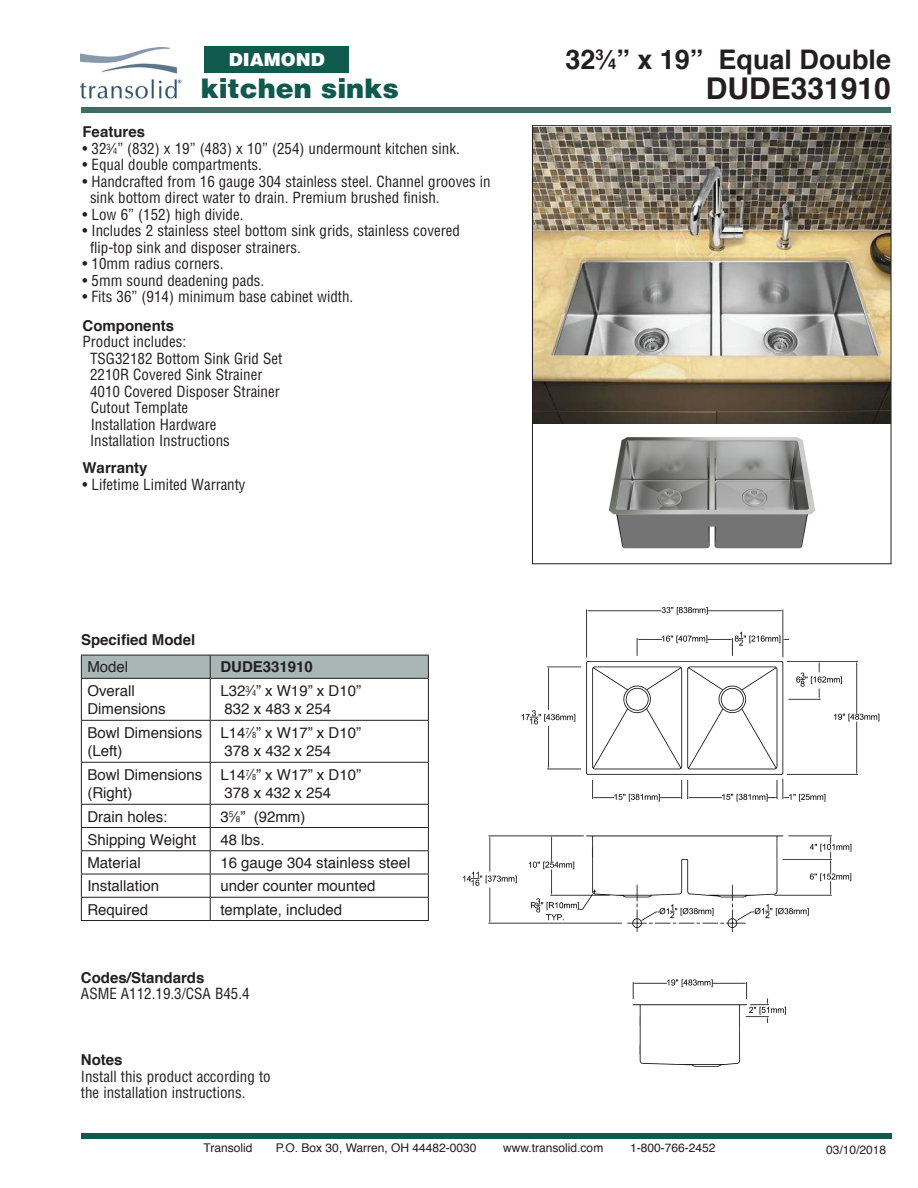
<style>
.page{position:relative;width:918px;height:1188px;background:#fff}
.page>*{position:absolute;margin:0;border:0;box-sizing:border-box;transform-origin:0 0}
.t1{font:700 30px "Helvetica";color:#231f20}
.t2{font:700 27px "Helvetica";color:#231f20}
.t3{font:900 27px "Helvetica";color:#0f594d}
.t4{font:900 18px "Helvetica";color:#fff}
.t5{font:condensed 15px/16.5px "Helvetica";color:#231f20}
.t6{font:15px/18px "Helvetica";color:#231f20}
.t7{font:700 15px "Helvetica";color:#231f20}
.t8{font:12px "Helvetica";color:#231f20}
.s1{font-size:8.25px}
.s2{font-stretch:condensed}
.s3{font-stretch:condensed;font-size:8.25px}
.s4{font-size:14.85px}
</style>
<div class="page">
<img style="left:81px;top:47px;width:101px;height:52px">
<div style="left:81px;top:107px;width:810px;height:6px;background:#3c6e65"></div>
<div style="left:81px;top:1134px;width:810px;height:5px;background:#0f594d"></div>
<img style="left:463px;top:607px;width:417px;height:325px">
<hr style="left:81px;top:678px;width:129px;height:1px;background:#231f20">
<hr style="left:81px;top:679px;width:1px;height:41px;background:#231f20">
<hr style="left:81px;top:721px;width:1px;height:41px;background:#231f20">
<hr style="left:81px;top:763px;width:1px;height:41px;background:#231f20">
<hr style="left:81px;top:804px;width:129px;height:1px;background:#231f20">
<hr style="left:81px;top:827px;width:129px;height:1px;background:#231f20">
<hr style="left:81px;top:850px;width:129px;height:1px;background:#231f20">
<hr style="left:81px;top:874px;width:129px;height:1px;background:#231f20">
<hr style="left:81px;top:897px;width:129px;height:1px;background:#231f20">
<svg style="left:81px;top:805px;width:1px;height:115px"></svg>
<hr style="left:81px;top:920px;width:129px;height:1px;background:#231f20">
<hr style="left:210px;top:678px;width:219px;height:1px;background:#231f20">
<hr style="left:210px;top:679px;width:1px;height:41px;background:#231f20">
<hr style="left:428px;top:679px;width:1px;height:41px;background:#231f20">
<hr style="left:210px;top:721px;width:1px;height:41px;background:#231f20">
<hr style="left:428px;top:721px;width:1px;height:41px;background:#231f20">
<hr style="left:210px;top:763px;width:1px;height:41px;background:#231f20">
<hr style="left:428px;top:763px;width:1px;height:41px;background:#231f20">
<hr style="left:210px;top:804px;width:219px;height:1px;background:#231f20">
<hr style="left:210px;top:827px;width:219px;height:1px;background:#231f20">
<hr style="left:210px;top:850px;width:219px;height:1px;background:#231f20">
<hr style="left:210px;top:874px;width:219px;height:1px;background:#231f20">
<hr style="left:210px;top:897px;width:219px;height:1px;background:#231f20">
<svg style="left:210px;top:805px;width:1px;height:115px"></svg>
<svg style="left:428px;top:805px;width:1px;height:115px"></svg>
<hr style="left:210px;top:920px;width:219px;height:1px;background:#231f20">
<svg style="left:81px;top:655px;width:348px;height:23px;background:#a3b1ae"></svg>
<hr style="left:81px;top:720px;width:129px;height:1px;background:#231f20">
<hr style="left:210px;top:720px;width:219px;height:1px;background:#231f20">
<hr style="left:81px;top:762px;width:129px;height:1px;background:#231f20">
<hr style="left:210px;top:762px;width:219px;height:1px;background:#231f20">
<div style="left:204px;top:46px;width:145px;height:27px;background:#0f594d"></div>
<img style="left:534px;top:127px;width:355px;height:296px">
<img style="left:608px;top:437px;width:208px;height:112px">
<img style="left:632px;top:979px;width:154px;height:88px">
<div style="left:532px;top:125px;width:359px;height:439px;border:1px solid #231f20"></div>
<p class="t4" style="left:229px;top:48px;width:97px">DIAMOND</p>
<h2 class="t3" style="left:201px;top:71px;width:200px">kitchen sinks</h2>
<p class="t7" style="left:82px;top:120px;width:64px">Features</p>
<p class="t5" style="left:82px;top:140px;width:379px">• 32<sup>3</sup>⁄<span class="s1">4</span>” (832) x 19” (483) x 10” (254) undermount kitchen sink.</p>
<p class="t5" style="left:83px;top:156px;width:181px">• Equal double compartments.</p>
<p class="t5" style="left:90px;top:173px;width:402px;text-indent:-8px">• Handcrafted from 16 gauge 304 stainless steel. Channel grooves in sink bottom direct water to drain. Premium brushed finish.</p>
<p class="t5" style="left:83px;top:206px;width:163px">• Low 6” (152) high divide.</p>
<p class="t5" style="left:90px;top:222px;width:371px;text-indent:-8px">• Includes 2 stainless steel bottom sink grids, stainless covered flip-top sink and disposer strainers.</p>
<p class="t5" style="left:83px;top:255px;width:143px">• 10mm radius corners.</p>
<p class="t5" style="left:83px;top:272px;width:183px">• 5mm sound deadening pads.</p>
<p class="t5" style="left:83px;top:288px;width:272px">• Fits 36” (914) minimum base cabinet width.</p>
<p class="t7" style="left:83px;top:313px;width:93px">Components</p>
<p class="t5" style="left:90px;top:333px;width:194px;text-indent:-8px">Product includes:<br>TSG32182 Bottom Sink Grid Set<br>2210R Covered Sink Strainer<br>4010 Covered Disposer Strainer<br>Cutout Template<br>Installation Hardware<br>Installation Instructions</p>
<p class="t7" style="left:83px;top:456px;width:67px">Warranty</p>
<p class="t5" style="left:83px;top:476px;width:165px">• Lifetime Limited Warranty</p>
<p class="t7" style="left:81px;top:628px;width:116px">Specified Model</p>
<p class="t6" style="left:87px;top:659px;width:42px">Model</p>
<p class="t7" style="left:220px;top:655px;width:94px">DUDE331910</p>
<p class="t6" style="left:87px;top:682px;width:80px">Overall<br>Dimensions</p>
<p class="t6" style="left:220px;top:683px;width:142px">L32<sup>3</sup><span class="s2">⁄</span><span class="s3">4</span>” x W19” x D10”<br>832 x 483 x 254</p>
<p class="t6" style="left:87px;top:724px;width:117px">Bowl Dimensions (Left)</p>
<p class="t6" style="left:220px;top:724px;width:142px">L14<sup>7</sup><span class="s2">⁄</span><span class="s3">8</span>” x W17” x D10”<br>378 x 432 x 254</p>
<p class="t6" style="left:87px;top:766px;width:117px">Bowl Dimensions (Right)</p>
<p class="t6" style="left:220px;top:766px;width:142px">L14<sup>7</sup><span class="s2">⁄</span><span class="s3">8</span>” x W17” x D10”<br>378 x 432 x 254</p>
<p class="t6" style="left:87px;top:808px;width:82px">Drain holes:</p>
<p class="t6" style="left:220px;top:808px;width:87px">3<sup>5</sup>⁄<span class="s1">8</span>” (92mm)</p>
<p class="t6" style="left:87px;top:831px;width:110px">Shipping Weight</p>
<p class="t6" style="left:220px;top:831px;width:46px">48 lbs.</p>
<p class="t6" style="left:87px;top:854px;width:55px">Material</p>
<p class="t6" style="left:220px;top:854px;width:192px">16 gauge 304 stainless steel</p>
<p class="t6" style="left:87px;top:877px;width:73px">Installation</p>
<p class="t6" style="left:220px;top:877px;width:157px">under counter mounted</p>
<p class="t6" style="left:87px;top:901px;width:62px">Required</p>
<p class="t6" style="left:220px;top:901px;width:123px">template, included</p>
<p class="t7" style="left:81px;top:965px;width:125px">Codes/Standards</p>
<p class="t5" style="left:81px;top:985px;width:170px">ASME A112.19.3/CSA B45.4</p>
<p class="t7" style="left:81px;top:1048px;width:43px">Notes</p>
<p class="t5" style="left:81px;top:1068px;width:191px">Install this product according to the installation instructions.</p>
<h2 class="t2" style="left:565px;top:37px;width:327px">32<sup>3</sup>⁄<span class="s4">4</span>” x 19” Equal Double</h2>
<h1 class="t1" style="left:706px;top:64px;width:187px">DUDE331910</h1>
<p class="t8" style="left:204px;top:1138px;width:50px">Transolid</p>
<p class="t8" style="left:276px;top:1138px;width:202px">P.O. Box 30, Warren, OH 44482-0030</p>
<p class="t8" style="left:503px;top:1138px;width:102px">www.transolid.com</p>
<p class="t8" style="left:630px;top:1138px;width:87px">1-800-766-2452</p>
<p class="t8" style="left:826px;top:1140px;width:62px">03/10/2018</p>
</div>
